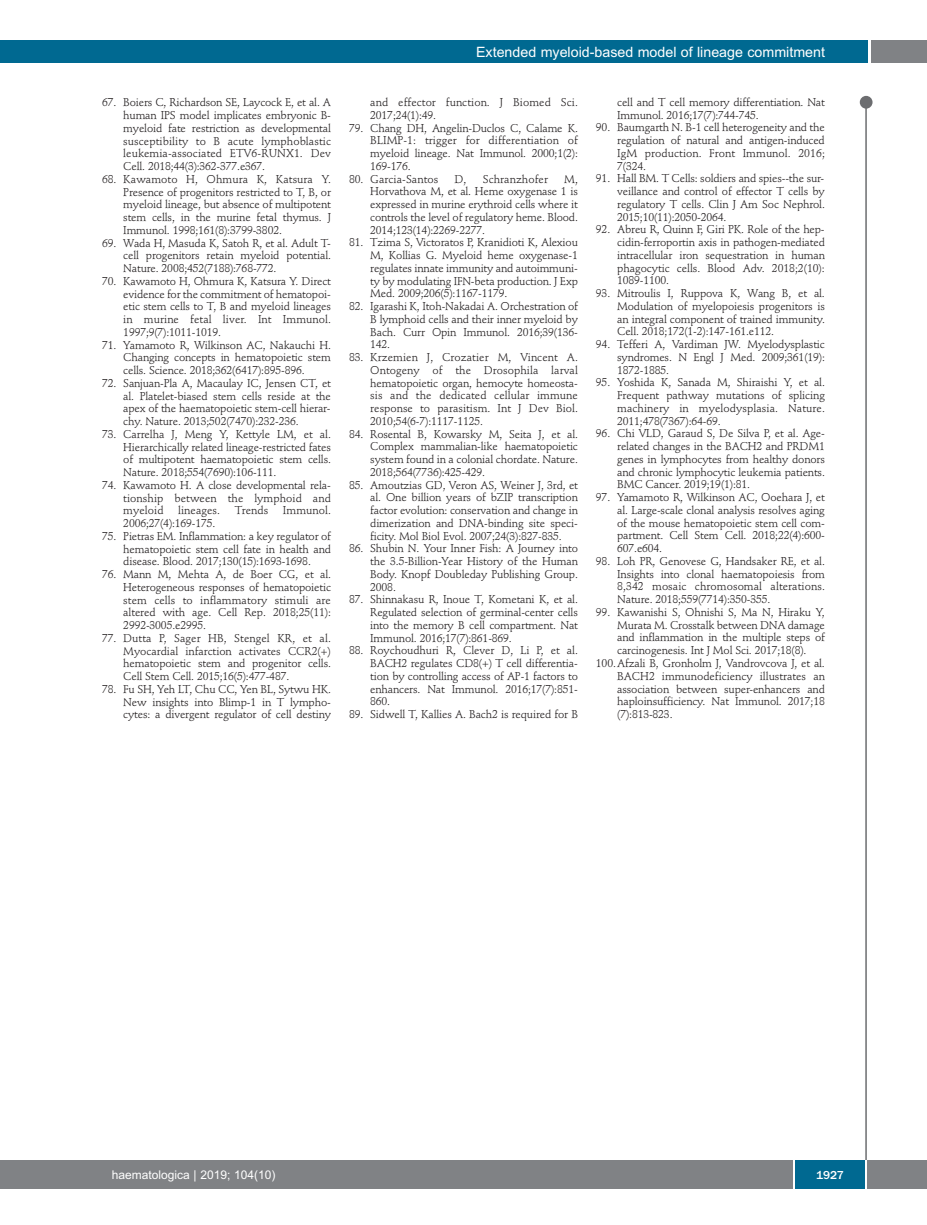
<style>
.page{position:relative;width:927px;height:1225px;background:#fff}
.page>*{position:absolute;margin:0;border:0;box-sizing:border-box;transform-origin:0 0}
.t1{font:14.25px "Arial";color:#fff}
.t2{font:12px "Arial";color:#fff}
.t3{font:500 12px "Franklin Gothic";color:#fff}
.t4{font:11.25px/12.8px "Stempel Schneidler";letter-spacing:-.015em;color:#231f20;text-align:justify}
.t5{font:11.25px/12.8px "Stempel Schneidler";letter-spacing:.005em;color:#231f20}
</style>
<div class="page">
<div style="left:860px;top:96px;width:12px;height:13px;background:#6c6d70;border-radius:50%"></div>
<hr style="left:865px;top:98px;width:2px;height:1062px;background:#6c6d70">
<div style="left:871px;top:40px;width:56px;height:22px;background:#808285"></div>
<div style="left:18px;top:40px;width:849px;height:22px;background:#006991"></div>
<div style="left:17px;top:1160px;width:910px;height:28px;background:#808285"></div>
<div style="left:795px;top:1160px;width:70px;height:28px;background:#006991"></div>
<hr style="left:793px;top:1160px;width:2px;height:28px;background:#fff">
<hr style="left:865px;top:1160px;width:2px;height:28px;background:#fff">
<div style="left:0;top:40px;width:19px;height:22px;background:#006991"></div>
<div style="left:0;top:1160px;width:18px;height:28px;background:#808285"></div>
<p class="t4" style="left:123px;top:97px;width:209px;text-indent:-21px">67. Boiers C, Richardson SE, Laycock E, et al. A human IPS model implicates embryonic B&shy;myeloid fate restriction as developmental susceptibility to B acute lymphoblastic leukemia-associated ETV6-RUNX1. Dev Cell. 2018;44(3):362-377.e367.</p>
<p class="t4" style="left:123px;top:174px;width:209px;text-indent:-21px">68. Kawamoto H, Ohmura K, Katsura Y.<br>Presence of progenitors restricted to T, B, or myeloid lineage, but absence of multipotent stem cells, in the murine fetal thymus. J Immunol. 1998;161(8):3799-3802.</p>
<p class="t4" style="left:123px;top:237px;width:209px;text-indent:-21px">69. Wada H, Masuda K, Satoh R, et al. Adult T&shy;cell progenitors retain myeloid potential.<br>Nature. 2008;452(7188):768-772.</p>
<p class="t4" style="left:123px;top:276px;width:209px;text-indent:-21px">70. Kawamoto H, Ohmura K, Katsura Y. Direct evidence for the commitment of hematopoi&shy;etic stem cells to T, B and myeloid lineages in murine fetal liver. Int Immunol.<br>1997;9(7):1011-1019.</p>
<p class="t4" style="left:123px;top:339px;width:209px;text-indent:-21px">71. Yamamoto R, Wilkinson AC, Nakauchi H.<br>Changing concepts in hematopoietic stem cells. Science. 2018;362(6417):895-896.</p>
<p class="t4" style="left:123px;top:378px;width:209px;text-indent:-21px">72. Sanjuan-Pla A, Macaulay IC, Jensen CT, et al. Platelet-biased stem cells reside at the apex of the haematopoietic stem-cell hierar&shy;chy. Nature. 2013;502(7470):232-236.</p>
<p class="t4" style="left:123px;top:429px;width:209px;text-indent:-21px">73. Carrelha J, Meng Y, Kettyle LM, et al.<br>Hierarchically related lineage-restricted fates of multipotent haematopoietic stem cells.<br>Nature. 2018;554(7690):106-111.</p>
<p class="t4" style="left:123px;top:480px;width:209px;text-indent:-21px">74. Kawamoto H. A close developmental rela&shy;tionship between the lymphoid and myeloid</p>
<p class="t5" style="left:178px;top:505px;width:44px">lineages.</p>
<p class="t4" style="left:235px;top:505px;width:35px">Trends</p>
<p class="t5" style="left:283px;top:505px;width:50px">Immunol.</p>
<p class="t4" style="left:123px;top:518px;width:94px">2006;27(4):169-175.</p>
<p class="t4" style="left:123px;top:531px;width:209px;text-indent:-21px">75. Pietras EM. Inflammation: a key regulator of hematopoietic stem cell fate in health and disease. Blood. 2017;130(15):1693-1698.</p>
<p class="t4" style="left:123px;top:569px;width:209px;text-indent:-21px">76. Mann M, Mehta A, de Boer CG, et al.<br>Heterogeneous responses of hematopoietic stem cells to inflammatory stimuli are altered with age. Cell Rep. 2018;25(11):<br>2992-3005.e2995.</p>
<p class="t4" style="left:123px;top:632px;width:209px;text-indent:-21px">77. Dutta P, Sager HB, Stengel KR, et al.<br>Myocardial infarction activates CCR2(+) hematopoietic stem and progenitor cells.<br>Cell Stem Cell. 2015;16(5):477-487.</p>
<p class="t4" style="left:123px;top:683px;width:209px;text-indent:-21px">78. Fu SH, Yeh LT, Chu CC, Yen BL, Sytwu HK.<br>New insights into Blimp-1 in T lympho&shy;cytes: a divergent regulator of cell destiny</p>
<p class="t1" style="left:476px;top:44px;width:350px">Extended myeloid-based model of lineage commitment</p>
<p class="t5" style="left:370px;top:97px;width:209px">and effector function. J Biomed Sci.<br>2017;24(1):49.</p>
<p class="t4" style="left:370px;top:122px;width:209px;text-indent:-21px">79. Chang DH, Angelin-Duclos C, Calame K.<br>BLIMP-1: trigger for differentiation of myeloid lineage. Nat Immunol. 2000;1(2):<br>169-176.</p>
<p class="t5" style="left:349px;top:173px;width:91px">80. Garcia-Santos</p>
<p class="t4" style="left:455px;top:173px;width:13px">D,</p>
<p class="t5" style="left:483px;top:173px;width:67px">Schranzhofer</p>
<p class="t4" style="left:370px;top:173px;width:209px;text-indent:194px">M, Horvathova M, et al. Heme oxygenase 1 is expressed in murine erythroid cells where it controls the level of regulatory heme. Blood.<br>2014;123(14):2269-2277.</p>
<p class="t4" style="left:370px;top:237px;width:209px;text-indent:-21px">81. Tzima S, Victoratos P, Kranidioti K, Alexiou M, Kollias G. Myeloid heme oxygenase-1 regulates innate immunity and autoimmuni&shy;ty by modulating IFN-beta production. J Exp Med. 2009;206(5):1167-1179.</p>
<p class="t4" style="left:370px;top:301px;width:209px;text-indent:-21px">82. Igarashi K, Itoh-Nakadai A. Orchestration of B lymphoid cells and their inner myeloid by Bach. Curr Opin Immunol. 2016;39(136- 142.</p>
<p class="t4" style="left:370px;top:352px;width:209px;text-indent:-21px">83. Krzemien J, Crozatier M, Vincent A.<br>Ontogeny of the Drosophila larval hematopoietic organ, hemocyte homeosta&shy;sis and the dedicated cellular immune response to parasitism. Int J Dev Biol.<br>2010;54(6-7):1117-1125.</p>
<p class="t4" style="left:370px;top:428px;width:209px;text-indent:-21px">84. Rosental B, Kowarsky M, Seita J, et al.<br>Complex mammalian-like haematopoietic system found in a colonial chordate. Nature.<br>2018;564(7736):425-429.</p>
<p class="t4" style="left:370px;top:479px;width:209px;text-indent:-21px">85. Amoutzias GD, Veron AS, Weiner J, 3rd, et al. One billion years of bZIP transcription factor evolution: conservation and change in dimerization and DNA-binding site speci&shy;ficity. Mol Biol Evol. 2007;24(3):827-835.</p>
<p class="t4" style="left:370px;top:543px;width:209px;text-indent:-21px">86. Shubin N. Your Inner Fish: A Journey into the 3.5-Billion-Year History of the Human Body. Knopf Doubleday Publishing Group.<br>2008.</p>
<p class="t4" style="left:370px;top:594px;width:209px;text-indent:-21px">87. Shinnakasu R, Inoue T, Kometani K, et al.<br>Regulated selection of germinal-center cells into the memory B cell compartment. Nat Immunol. 2016;17(7):861-869.</p>
<p class="t4" style="left:370px;top:645px;width:209px;text-indent:-21px">88. Roychoudhuri R, Clever D, Li P, et al.<br>BACH2 regulates CD8(+) T cell differentia&shy;tion by controlling access of AP-1 factors to enhancers. Nat Immunol. 2016;17(7):851- 860.</p>
<p class="t4" style="left:349px;top:709px;width:230px">89. Sidwell T, Kallies A. Bach2 is required for B</p>
<p class="t4" style="left:617px;top:97px;width:209px">cell and T cell memory differentiation. Nat<br>Immunol. 2016;17(7):744-745.</p>
<p class="t4" style="left:617px;top:122px;width:209px;text-indent:-21px">90. Baumgarth N. B-1 cell heterogeneity and the regulation of natural and antigen-induced IgM production. Front Immunol. 2016; 7(324.</p>
<p class="t4" style="left:617px;top:173px;width:209px;text-indent:-21px">91. Hall BM. T Cells: soldiers and spies--the sur&shy;veillance and control of effector T cells by regulatory T cells. Clin J Am Soc Nephrol.<br>2015;10(11):2050-2064.</p>
<p class="t4" style="left:617px;top:224px;width:209px;text-indent:-21px">92. Abreu R, Quinn F, Giri PK. Role of the hep&shy;cidin-ferroportin axis in pathogen-mediated intracellular iron sequestration in human phagocytic cells. Blood Adv. 2018;2(10):<br>1089-1100.</p>
<p class="t4" style="left:617px;top:288px;width:209px;text-indent:-21px">93. Mitroulis I, Ruppova K, Wang B, et al.<br>Modulation of myelopoiesis progenitors is an integral component of trained immunity.<br>Cell. 2018;172(1-2):147-161.e112.</p>
<p class="t4" style="left:617px;top:339px;width:209px;text-indent:-21px">94. Tefferi A, Vardiman JW. Myelodysplastic syndromes. N Engl J Med. 2009;361(19):<br>1872-1885.</p>
<p class="t4" style="left:617px;top:377px;width:209px;text-indent:-21px">95. Yoshida K, Sanada M, Shiraishi Y, et al.<br>Frequent pathway mutations of splicing machinery in myelodysplasia. Nature.<br>2011;478(7367):64-69.</p>
<p class="t4" style="left:617px;top:428px;width:209px;text-indent:-21px">96. Chi VLD, Garaud S, De Silva P, et al. Age&shy;related changes in the BACH2 and PRDM1 genes in lymphocytes from healthy donors and chronic lymphocytic leukemia patients.<br>BMC Cancer. 2019;19(1):81.</p>
<p class="t4" style="left:617px;top:492px;width:209px;text-indent:-21px">97. Yamamoto R, Wilkinson AC, Ooehara J, et al. Large-scale clonal analysis resolves aging of the mouse hematopoietic stem cell com&shy;partment. Cell Stem Cell. 2018;22(4):600- 607.e604.</p>
<p class="t4" style="left:617px;top:556px;width:209px;text-indent:-21px">98. Loh PR, Genovese G, Handsaker RE, et al.<br>Insights into clonal haematopoiesis from 8,342 mosaic chromosomal alterations.<br>Nature. 2018;559(7714):350-355.</p>
<p class="t4" style="left:596px;top:607px;width:230px">99. Kawanishi S, Ohnishi S, Ma N, Hiraku Y,</p>
<p class="t4" style="left:617px;top:619px;width:209px">Murata M. Crosstalk between DNA damage</p>
<p class="t4" style="left:617px;top:632px;width:209px">and inflammation in the multiple steps of</p>
<p class="t4" style="left:617px;top:645px;width:191px">carcinogenesis. Int J Mol Sci. 2017;18(8).</p>
<p class="t4" style="left:596px;top:658px;width:230px">100.Afzali B, Gronholm J, Vandrovcova J, et al.</p>
<p class="t4" style="left:617px;top:670px;width:209px">BACH2 immunodeficiency illustrates an</p>
<p class="t4" style="left:617px;top:683px;width:209px">association between super-enhancers and</p>
<p class="t4" style="left:617px;top:696px;width:209px">haploinsufficiency. Nat Immunol. 2017;18</p>
<p class="t4" style="left:617px;top:709px;width:57px">(7):813-823.</p>
<p class="t2" style="left:112px;top:1167px;width:165px">haematologica | 2019; 104(10)</p>
<p class="t3" style="left:816px;top:1167px;width:29px">1927</p>
</div>
